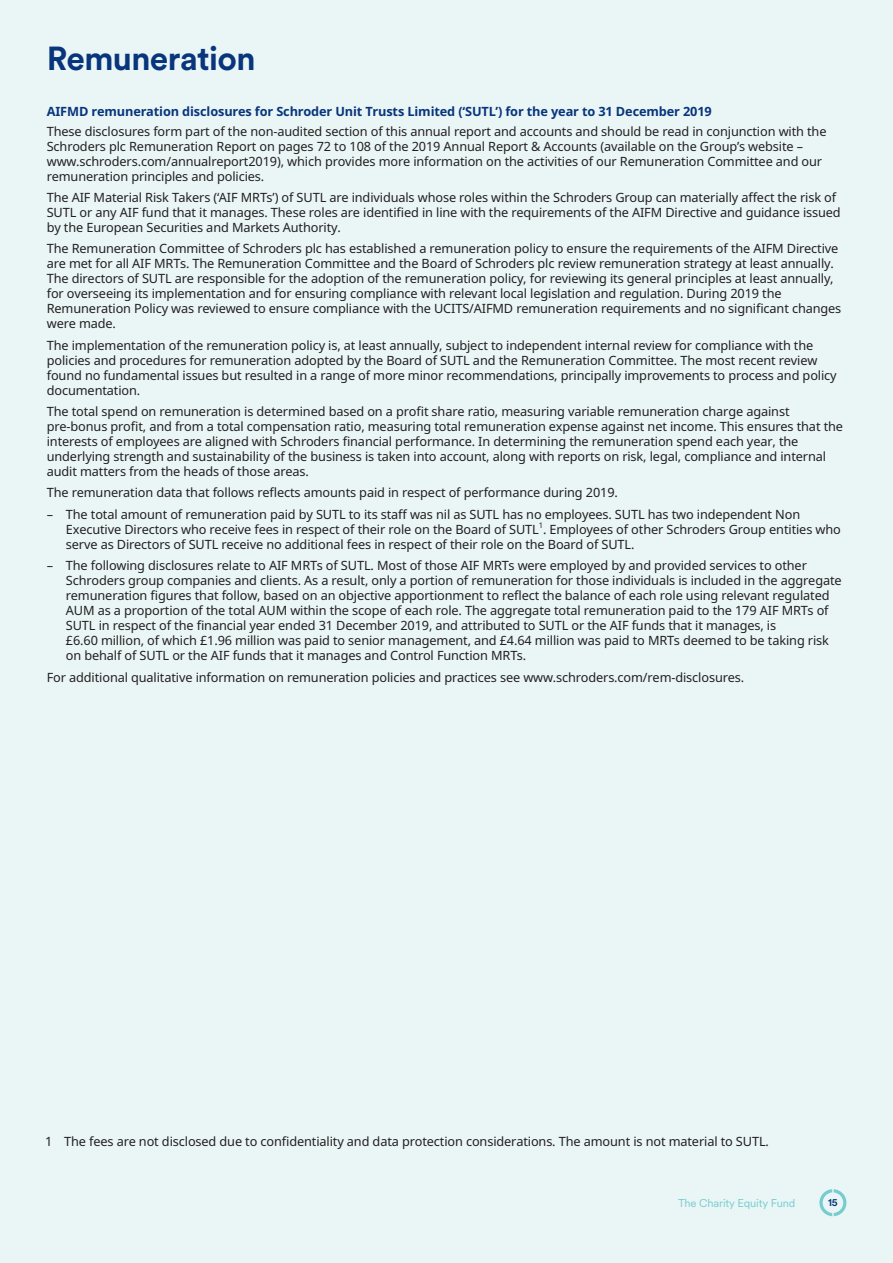
<style>
.page{position:relative;width:893px;height:1263px;background:#eaf6f6}
.page>*{position:absolute;margin:0;border:0;box-sizing:border-box;transform-origin:0 0}
.t1{font:700 33px "Schroders Circular";letter-spacing:-.02em;color:#08357c}
.t2{font:12.75px/15px "Noto Sans";letter-spacing:-.01em;color:#231f20}
.t3{font:700 12.75px "Noto Sans";letter-spacing:-.01em;color:#08357c}
.t4{font:11.25px "Schroders Circular";letter-spacing:-.01em;color:#77ccd0}
.t5{font:700 9.75px "Schroders Circular";color:#08357c}
</style>
<div class="page">
<svg style="left:819px;top:1189px;width:27px;height:27px"></svg>
<p class="t1" style="left:47px;top:47px;width:210px">Remuneration</p>
<p class="t3" style="left:47px;top:106px;width:667px">AIFMD remuneration disclosures for Schroder Unit Trusts Limited (‘SUTL’) for the year to 31 December 2019</p>
<p class="t2" style="left:47px;top:125px;width:781px">These disclosures form part of the non-audited section of this annual report and accounts and should be read in conjunction with the Schroders plc Remuneration Report on pages 72 to 108 of the 2019 Annual Report &amp; Accounts (available on the Group’s website – www.schroders.com/annualreport2019), which provides more information on the activities of our Remuneration Committee and our remuneration principles and policies.</p>
<p class="t2" style="left:47px;top:191px;width:795px">The AIF Material Risk Takers (‘AIF MRTs’) of SUTL are individuals whose roles within the Schroders Group can materially affect the risk of<br>SUTL or any AIF fund that it manages. These roles are identified in line with the requirements of the AIFM Directive and guidance issued by the European Securities and Markets Authority.</p>
<p class="t2" style="left:47px;top:242px;width:796px">The Remuneration Committee of Schroders plc has established a remuneration policy to ensure the requirements of the AIFM Directive are met for all AIF MRTs. The Remuneration Committee and the Board of Schroders plc review remuneration strategy at least annually.<br>The directors of SUTL are responsible for the adoption of the remuneration policy, for reviewing its general principles at least annually, for overseeing its implementation and for ensuring compliance with relevant local legislation and regulation. During 2019 the Remuneration Policy was reviewed to ensure compliance with the UCITS/AIFMD remuneration requirements and no significant changes were made.</p>
<p class="t2" style="left:47px;top:339px;width:791px">The implementation of the remuneration policy is, at least annually, subject to independent internal review for compliance with the policies and procedures for remuneration adopted by the Board of SUTL and the Remuneration Committee. The most recent review found no fundamental issues but resulted in a range of more minor recommendations, principally improvements to process and policy documentation.</p>
<p class="t2" style="left:47px;top:405px;width:798px">The total spend on remuneration is determined based on a profit share ratio, measuring variable remuneration charge against pre-bonus profit, and from a total compensation ratio, measuring total remuneration expense against net income. This ensures that the interests of employees are aligned with Schroders financial performance. In determining the remuneration spend each year, the underlying strength and sustainability of the business is taken into account, along with reports on risk, legal, compliance and internal audit matters from the heads of those areas.</p>
<p class="t2" style="left:47px;top:487px;width:573px">The remuneration data that follows reflects amounts paid in respect of performance during 2019.</p>
<p class="t2" style="left:66px;top:508px;width:776px;text-indent:-19px">– The total amount of remuneration paid by SUTL to its staff was nil as SUTL has no employees. SUTL has two independent Non<br>Executive Directors who receive fees in respect of their role on the Board of SUTL<sup>1</sup>. Employees of other Schroders Group entities who serve as Directors of SUTL receive no additional fees in respect of their role on the Board of SUTL.</p>
<p class="t2" style="left:66px;top:559px;width:777px;text-indent:-19px">– The following disclosures relate to AIF MRTs of SUTL. Most of those AIF MRTs were employed by and provided services to other Schroders group companies and clients. As a result, only a portion of remuneration for those individuals is included in the aggregate remuneration figures that follow, based on an objective apportionment to reflect the balance of each role using relevant regulated AUM as a proportion of the total AUM within the scope of each role. The aggregate total remuneration paid to the 179 AIF MRTs of SUTL in respect of the financial year ended 31 December 2019, and attributed to SUTL or the AIF funds that it manages, is<br>£6.60 million, of which £1.96 million was paid to senior management, and £4.64 million was paid to MRTs deemed to be taking risk on behalf of SUTL or the AIF funds that it manages and Control Function MRTs.</p>
<p class="t2" style="left:47px;top:671px;width:699px">For additional qualitative information on remuneration policies and practices see www.schroders.com/rem-disclosures.</p>
<p class="t2" style="left:45px;top:1135px;width:725px">1 The fees are not disclosed due to confidentiality and data protection considerations. The amount is not material to SUTL.</p>
<p class="t4" style="left:678px;top:1196px;width:119px">The Charity Equity Fund</p>
<p class="t5" style="left:828px;top:1199px;width:11px">15</p>
</div>
